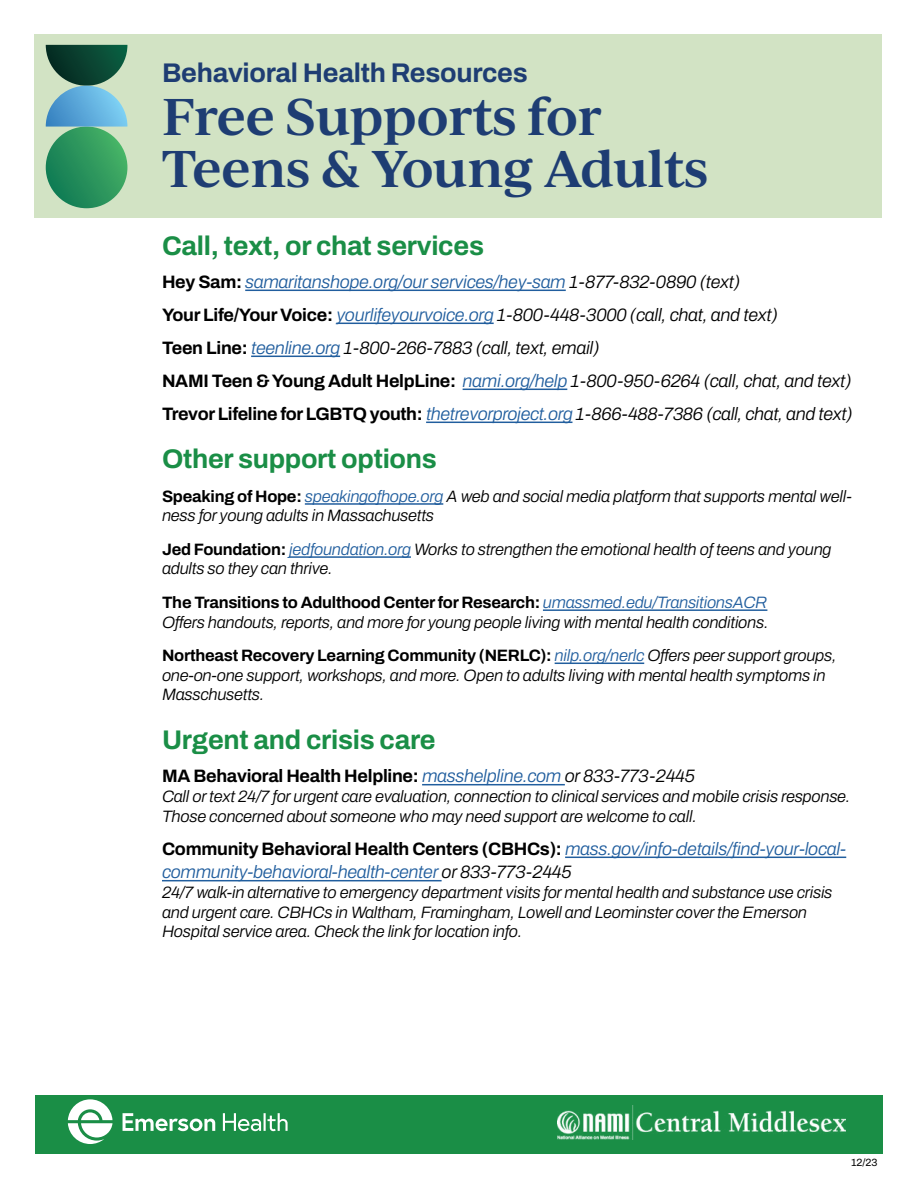
<style>
.page{position:relative;width:918px;height:1188px;background:#fff}
.page>*{position:absolute;margin:0;border:0;box-sizing:border-box;transform-origin:0 0}
.Main_Headline_1{font:600 49.5px/52.5px "Ivy Journal";letter-spacing:-.025em;color:#1e3d73}
.Subhead_1{font:600 27px "Archivo";letter-spacing:-.01em;color:#1a8e46}
.By_Line_1{font:600 27px "Archivo";letter-spacing:-.01em;color:#1e3d73}
.Listing_Ital{font:italic 600 18px "Archivo";letter-spacing:-.015em;color:#000}
.Listing_Ital-2{font:italic 600 18px/23.4px "Archivo";letter-spacing:-.015em;color:#215e9e}
.Listing_Ital-3{font:600 18px "Archivo";letter-spacing:-.015em;color:#000}
.Listing_Ital-4{font:italic 600 16.5px/19.8px "Archivo";letter-spacing:-.015em;color:#000}
.t1{font:600 10.5px "Archivo";color:#000}
.s1{font-style:normal;color:#000}
.s2{color:#000}
.s3{font-style:normal}
.s4{color:#215e9e}
.s5{font-style:italic;color:#215e9e}
.s6{font-style:italic}
</style>
<div class="page">
<div style="left:34px;top:34px;width:848px;height:183px;background:#d2e3c4"></div>
<div style="left:46px;top:127px;width:81px;height:81px;background:linear-gradient(to right,#147d55,#43ae64);border-radius:41px"></div>
<svg style="left:46px;top:45px;width:81px;height:82px"></svg>
<div style="left:35px;top:1095px;width:848px;height:59px;background:#1a8e46"></div>
<svg style="left:68px;top:1099px;width:45px;height:45px"></svg>
<svg style="left:123px;top:1113px;width:165px;height:18px"></svg>
<img style="left:558px;top:1105px;width:288px;height:35px">
<hr style="left:245px;top:290px;width:321px;height:1px;background:#215e9e">
<hr style="left:336px;top:323px;width:158px;height:1px;background:#215e9e">
<hr style="left:251px;top:356px;width:89px;height:1px;background:#215e9e">
<hr style="left:463px;top:389px;width:104px;height:1px;background:#215e9e">
<hr style="left:426px;top:422px;width:146px;height:1px;background:#215e9e">
<hr style="left:305px;top:503px;width:138px;height:2px;background:#215e9e">
<hr style="left:289px;top:556px;width:122px;height:2px;background:#215e9e">
<hr style="left:543px;top:609px;width:224px;height:2px;background:#215e9e">
<hr style="left:555px;top:663px;width:89px;height:1px;background:#215e9e">
<hr style="left:422px;top:784px;width:143px;height:1px;background:#215e9e">
<hr style="left:565px;top:857px;width:281px;height:1px;background:#215e9e">
<hr style="left:162px;top:880px;width:280px;height:1px;background:#215e9e">
<p class="By_Line_1" style="left:162px;top:53px;width:367px">Behavioral Health Resources</p>
<p class="Main_Headline_1" style="left:162px;top:88px;width:548px">Free Supports for<br>Teens &amp; Young Adults</p>
<p class="Subhead_1" style="left:162px;top:225px;width:324px">Call, text, or chat services</p>
<p class="Listing_Ital-2" style="left:162px;top:270px;width:580px"><span class="s1">Hey Sam:</span> samaritanshope.org/our services/hey-sam <span class="s2">1-877-832-0890 (text)</span></p>
<p class="Listing_Ital" style="left:162px;top:301px;width:617px"><span class="s3">Your Life/Your Voice:</span> <span class="s4">yourlifeyourvoice.org</span> 1-800-448-3000 (call, chat, and text)</p>
<p class="Listing_Ital" style="left:162px;top:334px;width:439px"><span class="s3">Teen Line:</span> <span class="s4">teenline.org</span> 1-800-266-7883 (call, text, email)</p>
<p class="Listing_Ital" style="left:162px;top:367px;width:691px"><span class="s3">NAMI Teen &amp; Young Adult HelpLine:</span> <span class="s4">nami.org/help</span> 1-800-950-6264 (call, chat, and text)</p>
<p class="Listing_Ital" style="left:162px;top:400px;width:692px"><span class="s3">Trevor Lifeline for LGBTQ youth:</span> <span class="s4">thetrevorproject.org</span> 1-866-488-7386 (call, chat, and text)</p>
<p class="Subhead_1" style="left:162px;top:439px;width:276px">Other support options</p>
<p class="Listing_Ital-4" style="left:162px;top:486px;width:691px"><span class="s3">Speaking of Hope:</span> <span class="s4">speakingofhope.org</span> A web and social media platform that supports mental well&shy;ness for young adults in Massachusetts</p>
<p class="Listing_Ital-4" style="left:162px;top:539px;width:671px"><span class="s3">Jed Foundation:</span> <span class="s4">jedfoundation.org</span> Works to strengthen the emotional health of teens and young adults so they can thrive.</p>
<p class="Listing_Ital-4" style="left:162px;top:592px;width:608px"><span class="s3">The Transitions to Adulthood Center for Research:</span> <span class="s4">umassmed.edu/TransitionsACR<br></span>Offers handouts, reports, and more for young people living with mental health conditions.</p>
<p class="Listing_Ital-4" style="left:162px;top:645px;width:676px"><span class="s3">Northeast Recovery Learning Community (NERLC):</span> <span class="s4">nilp.org/nerlc</span> Offers peer support groups, one-on-one support, workshops, and more. Open to adults living with mental health symptoms in<br>Masschusetts.</p>
<p class="Subhead_1" style="left:162px;top:720px;width:275px">Urgent and crisis care</p>
<p class="Listing_Ital-3" style="left:162px;top:762px;width:535px">MA Behavioral Health Helpline: <span class="s5">masshelpline.com</span> <span class="s6">or 833-773-2445</span></p>
<p class="Listing_Ital-4" style="left:162px;top:786px;width:690px">Call or text 24/7 for urgent care evaluation, connection to clinical services and mobile crisis response.<br>Those concerned about someone who may need support are welcome to call.</p>
<p class="Listing_Ital-2" style="left:162px;top:837px;width:686px"><span class="s1">Community Behavioral Health Centers (CBHCs):</span> mass.gov/info-details/find-your-local&shy;community-behavioral-health-center <span class="s2">or 833-773-2445</span></p>
<p class="Listing_Ital-4" style="left:162px;top:882px;width:672px">24/7 walk-in alternative to emergency department visits for mental health and substance use crisis and urgent care. CBHCs in Waltham, Framingham, Lowell and Leominster cover the Emerson<br>Hospital service area. Check the link for location info.</p>
<p class="t1" style="left:851px;top:1154px;width:28px">12/23</p>
</div>
